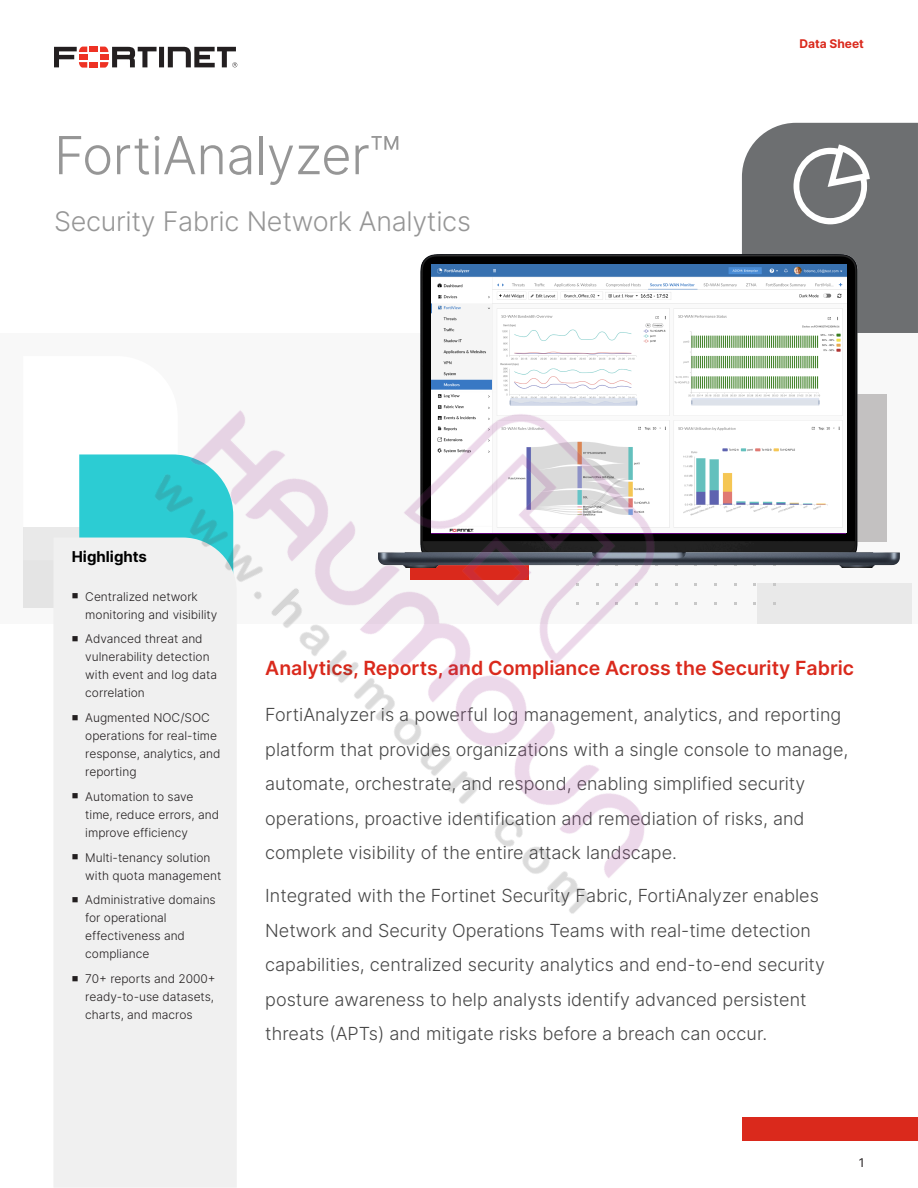
<style>
.page{position:relative;width:918px;height:1188px;background:#fff}
.page>*{position:absolute;margin:0;border:0;box-sizing:border-box;transform-origin:0 0}
.Cover_H1{font:300 52.5px "Inter";letter-spacing:-.01em;color:#969696}
.Cover_H1-2{font:300 27px "Inter";letter-spacing:-.01em;color:#969696}
.t1{font:600 19.5px "Inter";color:#da291c}
.Text_Body_9{font:300 18px/34.5px "Inter";color:#464646}
.Cover_Sidebar_H1{font:700 15px "Inter";color:#000}
.t2{font:300 12px/18px "Inter";color:#231f20}
.t3{font:700 12px "Inter";color:#da291c}
.t4{font:12px "Inter";color:#231f20}
</style>
<div class="page">
<div style="left:90px;top:47px;width:8px;height:5px;background:#ee3224"></div>
<div style="left:90px;top:62px;width:8px;height:6px;background:#ee3224"></div>
<svg style="left:54px;top:47px;width:33px;height:21px"></svg>
<svg style="left:100px;top:47px;width:137px;height:21px"></svg>
<div style="left:0;top:333px;width:918px;height:291px;background:#f8f8f8"></div>
<div style="left:758px;top:583px;width:154px;height:41px;background:#e9e9e9"></div>
<img style="left:872px;top:394px;width:27px;height:174px">
<div style="left:742px;top:1117px;width:176px;height:24px;background:#da291c"></div>
<div style="left:23px;top:527px;width:155px;height:81px;background:#e4e4e4"></div>
<div style="left:54px;top:1007px;width:183px;height:181px;background:#f0f0f0"></div>
<svg style="left:742px;top:123px;width:176px;height:210px;background:#7a7c7e"></svg>
<img style="left:54px;top:181px;width:818px;height:826px">
<p class="Cover_H1" style="left:54px;top:118px;width:348px">FortiAnalyzer™</p>
<p class="Cover_H1-2" style="left:54px;top:202px;width:418px">Security Fabric Network Analytics</p>
<p class="t3" style="left:800px;top:35px;width:66px">Data Sheet</p>
<p class="Cover_Sidebar_H1" style="left:72px;top:546px;width:77px">Highlights</p>
<p class="t2" style="left:85px;top:587px;width:134px;text-indent:-14px">■ Centralized network monitoring and visibility</p>
<p class="t2" style="left:85px;top:630px;width:133px;text-indent:-14px">■ Advanced threat and vulnerability detection with event and log data correlation</p>
<p class="t2" style="left:85px;top:709px;width:137px;text-indent:-14px">■ Augmented NOC/SOC operations for real-time response, analytics, and reporting</p>
<p class="t2" style="left:85px;top:787px;width:135px;text-indent:-14px">■ Automation to save time, reduce errors, and improve efficiency</p>
<p class="t2" style="left:85px;top:848px;width:138px;text-indent:-14px">■ Multi-tenancy solution with quota management</p>
<p class="t2" style="left:85px;top:891px;width:132px;text-indent:-14px">■ Administrative domains for operational effectiveness and compliance</p>
<p class="t2" style="left:85px;top:970px;width:132px;text-indent:-14px">■ 70+ reports and 2000+ ready-to-use datasets, charts, and macros</p>
<h2 class="t1" style="left:265px;top:654px;width:590px">Analytics, Reports, and Compliance Across the Security Fabric</h2>
<p class="Text_Body_9" style="left:265px;top:697px;width:585px">FortiAnalyzer is a powerful log management, analytics, and reporting platform that provides organizations with a single console to manage, automate, orchestrate, and respond, enabling simplified security operations, proactive identification and remediation of risks, and complete visibility of the entire attack landscape.</p>
<p class="Text_Body_9" style="left:265px;top:878px;width:561px">Integrated with the Fortinet Security Fabric, FortiAnalyzer enables Network and Security Operations Teams with real-time detection capabilities, centralized security analytics and end-to-end security posture awareness to help analysts identify advanced persistent threats (APTs) and mitigate risks before a breach can occur.</p>
<p class="t4" style="left:859px;top:1154px;width:7px">1</p>
</div>
